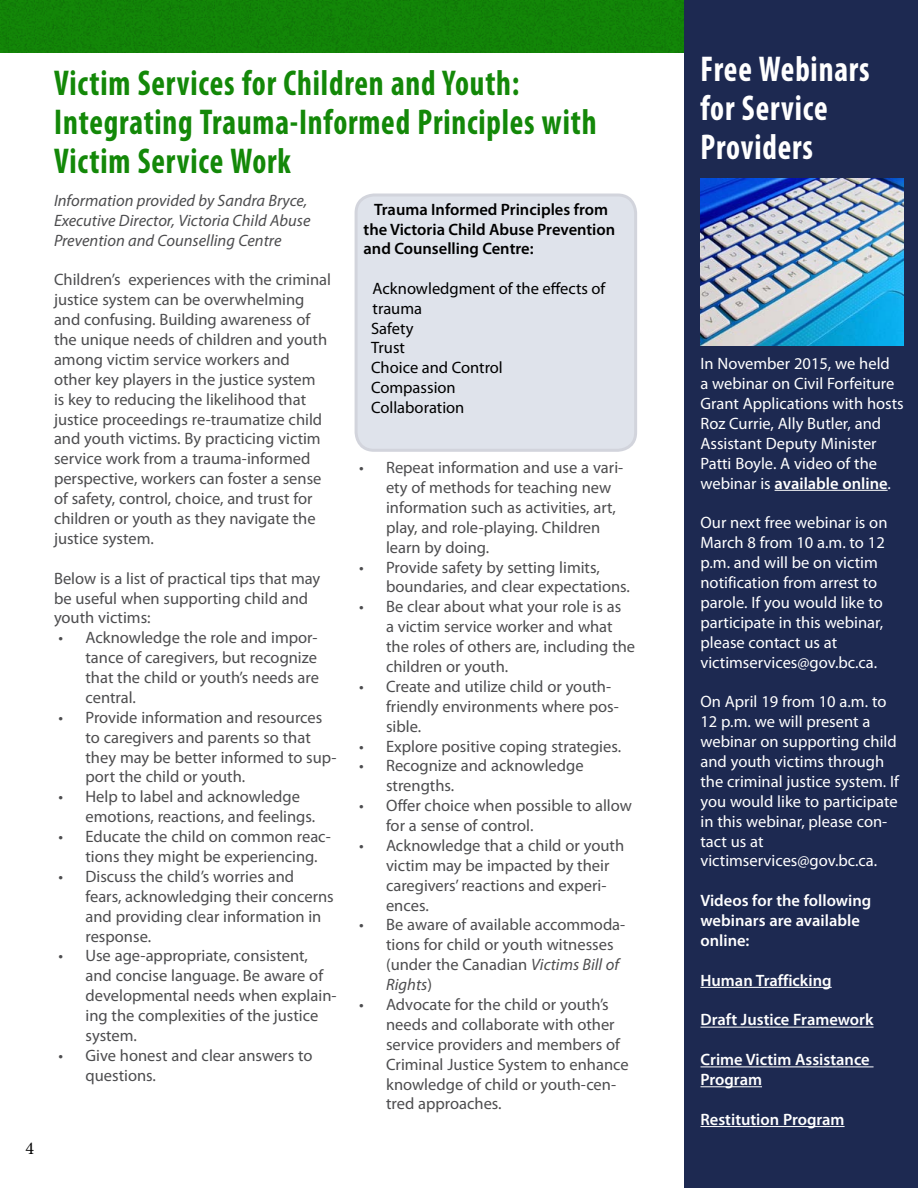
<style>
.page{position:relative;width:918px;height:1188px;background:#fff}
.page>*{position:absolute;margin:0;border:0;box-sizing:border-box;transform-origin:0 0}
.t1{font:700 condensed 36px/39px "Myriad Pro";letter-spacing:.025em;color:#138808;scale:.9 1}
.t2{font:700 condensed 36px/39px "Myriad Pro";letter-spacing:.025em;color:#fff;scale:.9 1}
.t3{font:18px "Minion Pro";color:#000}
.t4{font:16.5px/20px "Myriad Pro";color:#4d4d4f}
.t5{font:16.5px/20px "Myriad Pro";color:#fff}
.t6{font:600 16.5px/20px "Myriad Pro";color:#fff}
.t7{font:italic 16.5px/20px "Myriad Pro";color:#4d4d4f}
.t8{font:16.5px/19.8px "Myriad Pro";color:#000}
.t9{font:600 16.5px/19.8px "Myriad Pro";color:#000}
.s1{font-style:italic}
.s2{font-weight:600}
</style>
<div class="page">
<img style="left:0;top:0;width:684px;height:52px">
<div style="left:684px;top:0;width:234px;height:1188px;background:#1d2951"></div>
<div style="left:356px;top:195px;width:280px;height:255px;background:#dfe3eb;border-radius:18px"></div>
<div style="left:355px;top:194px;width:282px;height:258px;border:3px solid #d2d4dc;border-radius:18px"></div>
<hr style="left:775px;top:490px;width:113px;height:1px;background:#fff">
<hr style="left:700px;top:987px;width:132px;height:1px;background:#fff">
<hr style="left:700px;top:1027px;width:174px;height:1px;background:#fff">
<hr style="left:700px;top:1066px;width:174px;height:1px;background:#fff">
<hr style="left:700px;top:1086px;width:62px;height:1px;background:#fff">
<hr style="left:700px;top:1126px;width:145px;height:1px;background:#fff">
<img style="left:700px;top:179px;width:204px;height:166px">
<p class="t3" style="left:26px;top:1136px;width:10px">4</p>
<h1 class="t1" style="left:54px;top:63px;width:604px">Victim Services for Children and Youth:<br>Integrating Trauma-Informed Principles with<br>Victim Service Work</h1>
<p class="t7" style="left:54px;top:190px;width:258px">Information provided by Sandra Bryce,<br>Executive Director, Victoria Child Abuse<br>Prevention and Counselling Centre</p>
<p class="t4" style="left:54px;top:270px;width:279px">Children’s experiences with the criminal justice system can be overwhelming and confusing. Building awareness of the unique needs of children and youth among victim service workers and other key players in the justice system<br>is key to reducing the likelihood that justice proceedings re-traumatize child and youth victims. By practicing victim service work from a trauma-informed perspective, workers can foster a sense of safety, control, choice, and trust for children or youth as they navigate the justice system.</p>
<p class="t4" style="left:54px;top:568px;width:268px">Below is a list of practical tips that may be useful when supporting child and youth victims:</p>
<p class="t4" style="left:85px;top:628px;width:235px;text-indent:-27px">• Acknowledge the role and impor&shy;tance of caregivers, but recognize that the child or youth’s needs are central.</p>
<p class="t4" style="left:85px;top:707px;width:253px;text-indent:-27px">• Provide information and resources to caregivers and parents so that they may be better informed to sup&shy;port the child or youth.</p>
<p class="t4" style="left:85px;top:787px;width:231px;text-indent:-27px">• Help to label and acknowledge emotions, reactions, and feelings.</p>
<p class="t4" style="left:85px;top:826px;width:247px;text-indent:-27px">• Educate the child on common reac&shy;tions they might be experiencing.</p>
<p class="t4" style="left:85px;top:866px;width:250px;text-indent:-27px">• Discuss the child’s worries and fears, acknowledging their concerns and providing clear information in response.</p>
<p class="t4" style="left:85px;top:946px;width:253px;text-indent:-27px">• Use age-appropriate, consistent, and concise language. Be aware of developmental needs when explain&shy;ing the complexities of the justice system.</p>
<p class="t4" style="left:85px;top:1045px;width:228px;text-indent:-27px">• Give honest and clear answers to questions.</p>
<p class="t9" style="left:364px;top:199px;width:253px;text-indent:10px">Trauma Informed Principles from the Victoria Child Abuse Prevention and Counselling Centre:</p>
<p class="t8" style="left:371px;top:278px;width:236px">Acknowledgment of the effects of trauma<br>Safety<br>Trust<br>Choice and Control<br>Compassion<br>Collaboration</p>
<p class="t4" style="left:386px;top:457px;width:239px;text-indent:-27px">• Repeat information and use a vari&shy;ety of methods for teaching new information such as activities, art, play, and role-playing. Children learn by doing.</p>
<p class="t4" style="left:386px;top:557px;width:245px;text-indent:-27px">• Provide safety by setting limits, boundaries, and clear expectations.</p>
<p class="t4" style="left:386px;top:597px;width:251px;text-indent:-27px">• Be clear about what your role is as<br>a victim service worker and what the roles of others are, including the children or youth.</p>
<p class="t4" style="left:386px;top:676px;width:234px;text-indent:-27px">• Create and utilize child or youth&shy;friendly environments where pos&shy;sible.</p>
<p class="t4" style="left:359px;top:736px;width:264px">• Explore positive coping strategies.</p>
<p class="t4" style="left:386px;top:756px;width:199px;text-indent:-27px">• Recognize and acknowledge strengths.</p>
<p class="t4" style="left:386px;top:795px;width:247px;text-indent:-27px">• Offer choice when possible to allow for a sense of control.</p>
<p class="t4" style="left:386px;top:835px;width:240px;text-indent:-27px">• Acknowledge that a child or youth victim may be impacted by their caregivers’ reactions and experi&shy;ences.</p>
<p class="t4" style="left:386px;top:915px;width:241px;text-indent:-27px">• Be aware of available accommoda&shy;tions for child or youth witnesses (under the Canadian <span class="s1">Victims Bill of<br>Rights</span>)</p>
<p class="t4" style="left:386px;top:994px;width:244px;text-indent:-27px">• Advocate for the child or youth’s needs and collaborate with other service providers and members of<br>Criminal Justice System to enhance knowledge of child or youth-cen&shy;tred approaches.</p>
<h1 class="t2" style="left:700px;top:49px;width:189px">Free Webinars for Service<br>Providers</h1>
<p class="t5" style="left:700px;top:354px;width:205px">In November 2015, we held<br>a webinar on Civil Forfeiture<br>Grant Applications with hosts<br>Roz Currie, Ally Butler, and<br>Assistant Deputy Minister<br>Patti Boyle. A video of the webinar is <span class="s2">available online</span>.</p>
<p class="t5" style="left:700px;top:513px;width:189px">Our next free webinar is on<br>March 8 from 10 a.m. to 12 p.m. and will be on victim notification from arrest to parole. If you would like to participate in this webinar, please contact us at victimservices@gov.bc.ca.</p>
<p class="t5" style="left:700px;top:692px;width:200px">On April 19 from 10 a.m. to<br>12 p.m. we will present a webinar on supporting child and youth victims through the criminal justice system. If you would like to participate in this webinar, please con&shy;tact us at victimservices@gov.bc.ca.</p>
<p class="t6" style="left:700px;top:890px;width:172px">Videos for the following webinars are available online:</p>
<p class="t6" style="left:700px;top:970px;width:133px">Human Trafficking</p>
<p class="t6" style="left:700px;top:1010px;width:175px">Draft Justice Framework</p>
<p class="t6" style="left:700px;top:1049px;width:171px">Crime Victim Assistance<br>Program</p>
<p class="t6" style="left:700px;top:1109px;width:146px">Restitution Program</p>
</div>
